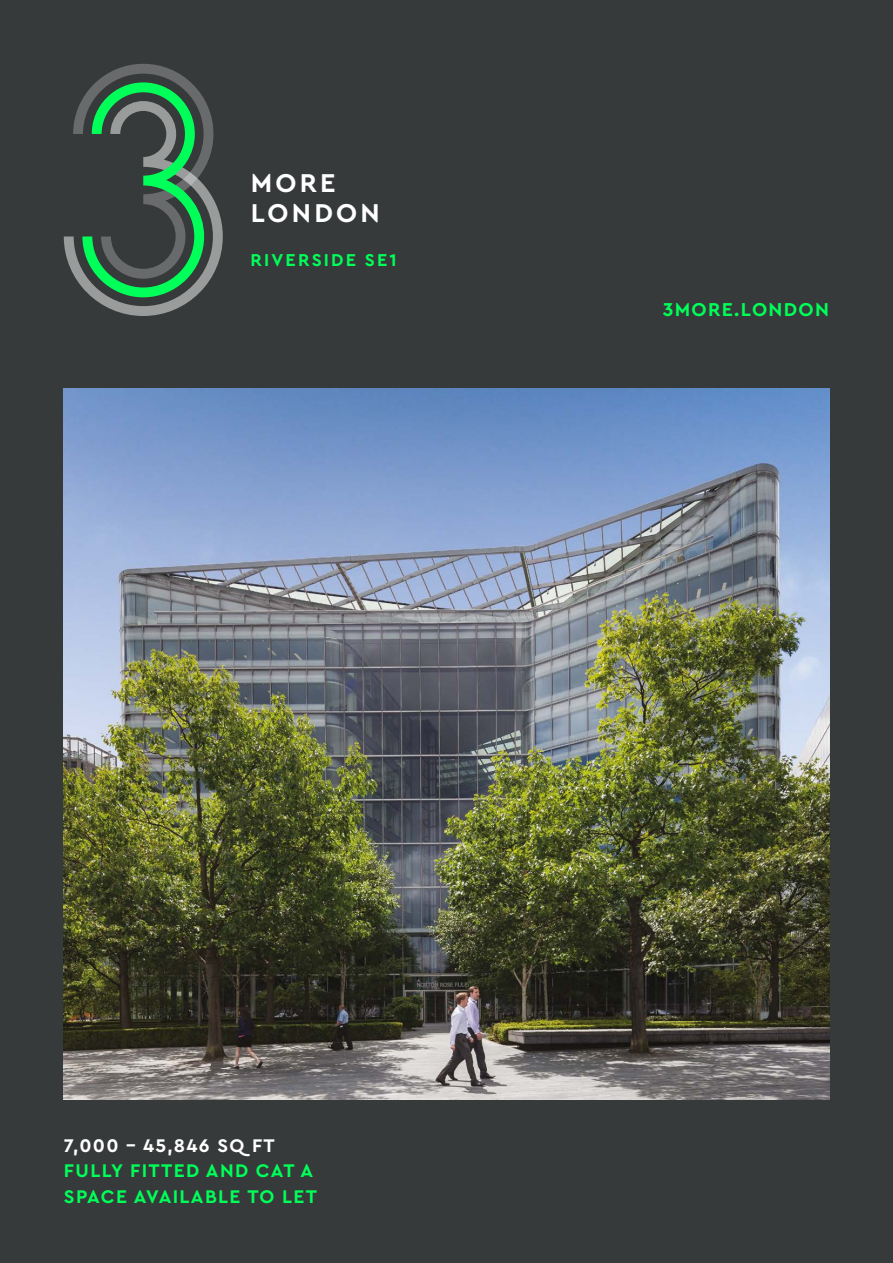
<style>
.page{position:relative;width:893px;height:1263px;background:#373a3b}
.page>*{position:absolute;margin:0;border:0;box-sizing:border-box;transform-origin:0 0}
.t1{font:700 27px/30px "Cera GR";letter-spacing:.12em;color:#fff}
.t2{font:700 19.5px "Cera GR";letter-spacing:.07em;color:#00ff58}
.t3{font:700 19.2px/25.5px "Cera GR";letter-spacing:.07em;color:#00ff58}
.t4{font:700 19.2px "Cera GR";letter-spacing:.07em;color:#fff}
.t5{font:700 18px "Cera GR";letter-spacing:.12em;color:#00ff58}
</style>
<div class="page">
<img style="left:64px;top:388px;width:765px;height:711px">
<svg style="left:64px;top:64px;width:159px;height:252px"></svg>
<h1 class="t1" style="left:251px;top:169px;width:131px">MORE<br>LONDON</h1>
<p class="t5" style="left:251px;top:250px;width:148px">RIVERSIDE SE1</p>
<p class="t2" style="left:663px;top:298px;width:168px">3MORE.LONDON</p>
<p class="t4" style="left:64px;top:1134px;width:212px">7,000 – 45,846 SQ FT</p>
<p class="t3" style="left:64px;top:1158px;width:255px">FULLY FITTED AND CAT A<br>SPACE AVAILABLE TO LET</p>
</div>
